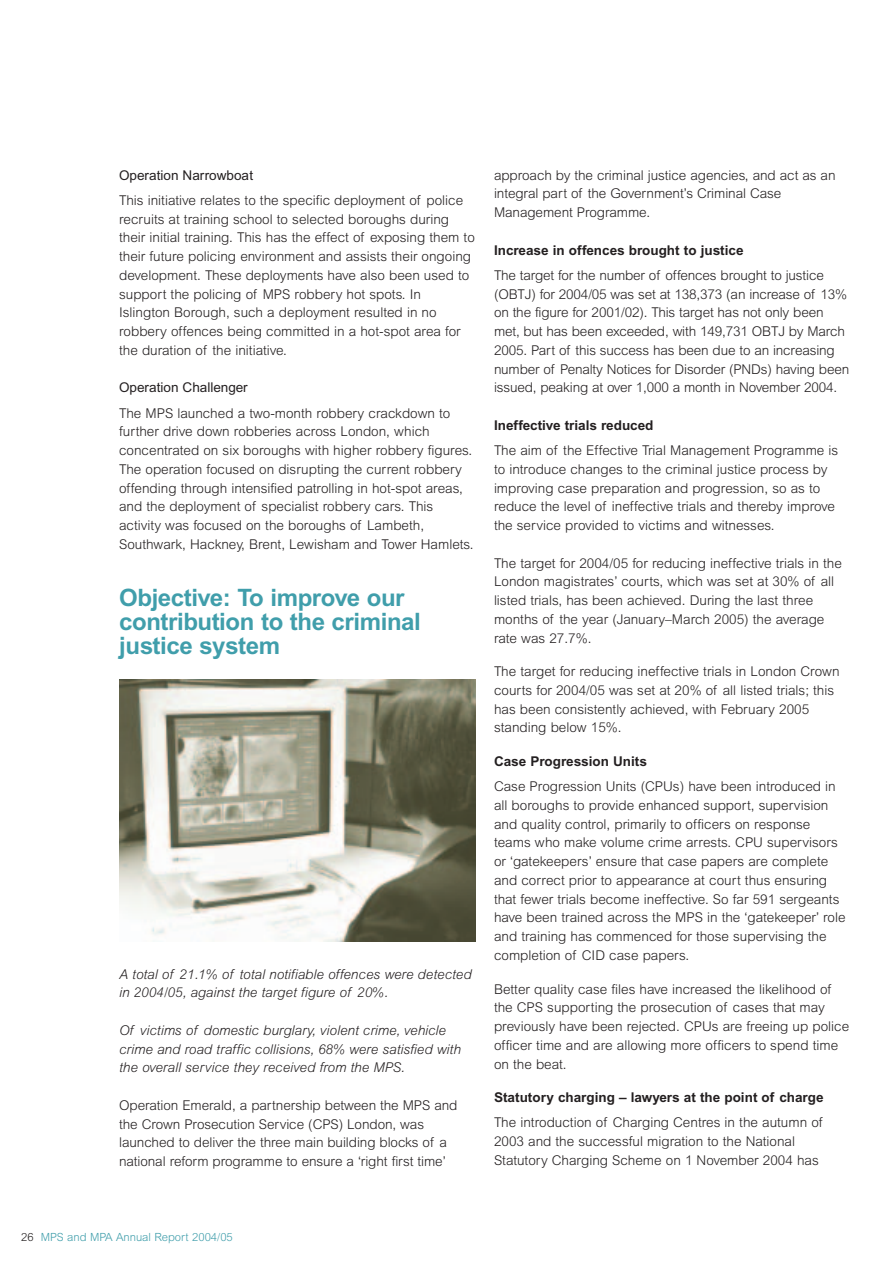
<style>
.page{position:relative;width:893px;height:1263px;background:#fff}
.page>*{position:absolute;margin:0;border:0;box-sizing:border-box;transform-origin:0 0}
.t1{font:700 24px/24px "Arial";letter-spacing:-.015em;color:#409eab}
.t2{font:300 13.5px/18.8px "Arial";color:#231f20}
.t3{font:italic 300 13.5px/18.8px "Arial";color:#231f20}
.t4{font:700 13.5px "Arial";color:#231f20}
.t5{font:13.5px "Arial";color:#231f20}
.t6{font:300 11.25px "Arial";color:#409eab}
.s1{color:#231f20}
</style>
<div class="page">
<img style="left:119px;top:680px;width:356px;height:261px">
<p class="t5" style="left:119px;top:170px;width:135px">Operation Narrowboat</p>
<p class="t2" style="left:119px;top:192px;width:357px">This initiative relates to the specific deployment of police recruits at training school to selected boroughs during their initial training. This has the effect of exposing them to their future policing environment and assists their ongoing development. These deployments have also been used to support the policing of MPS robbery hot spots. In Islington Borough, such a deployment resulted in no robbery offences being committed in a hot-spot area for the duration of the initiative.</p>
<p class="t5" style="left:119px;top:383px;width:130px">Operation Challenger</p>
<p class="t2" style="left:119px;top:405px;width:356px">The MPS launched a two-month robbery crackdown to further drive down robberies across London, which concentrated on six boroughs with higher robbery figures.<br>The operation focused on disrupting the current robbery offending through intensified patrolling in hot-spot areas, and the deployment of specialist robbery cars. This activity was focused on the boroughs of Lambeth, Southwark, Hackney, Brent, Lewisham and Tower Hamlets.</p>
<h1 class="t1" style="left:119px;top:589px;width:303px">Objective: To improve our contribution to the criminal justice system</h1>
<p class="t3" style="left:119px;top:966px;width:354px">A total of 21.1% of total notifiable offences were detected in 2004/05, against the target figure of 20%.</p>
<p class="t3" style="left:119px;top:1022px;width:343px">Of victims of domestic burglary, violent crime, vehicle crime and road traffic collisions, 68% were satisfied with the overall service they received from the MPS.</p>
<p class="t2" style="left:119px;top:1097px;width:340px">Operation Emerald, a partnership between the MPS and the Crown Prosecution Service (CPS) London, was launched to deliver the three main building blocks of a national reform programme to ensure a ‘right first time’</p>
<p class="t2" style="left:494px;top:167px;width:343px">approach by the criminal justice agencies, and act as an integral part of the Government’s Criminal Case<br>Management Programme.</p>
<p class="t4" style="left:494px;top:245px;width:251px">Increase in offences brought to justice</p>
<p class="t2" style="left:494px;top:267px;width:357px">The target for the number of offences brought to justice (OBTJ) for 2004/05 was set at 138,373 (an increase of 13% on the figure for 2001/02). This target has not only been met, but has been exceeded, with 149,731 OBTJ by March 2005. Part of this success has been due to an increasing number of Penalty Notices for Disorder (PNDs) having been issued, peaking at over 1,000 a month in November 2004.</p>
<p class="t4" style="left:494px;top:420px;width:161px">Ineffective trials reduced</p>
<p class="t2" style="left:494px;top:442px;width:346px">The aim of the Effective Trial Management Programme is to introduce changes to the criminal justice process by improving case preparation and progression, so as to reduce the level of ineffective trials and thereby improve the service provided to victims and witnesses.</p>
<p class="t2" style="left:494px;top:555px;width:349px">The target for 2004/05 for reducing ineffective trials in the London magistrates’ courts, which was set at 30% of all listed trials, has been achieved. During the last three months of the year (January–March 2005) the average rate was 27.7%.</p>
<p class="t2" style="left:494px;top:664px;width:347px">The target for reducing ineffective trials in London Crown courts for 2004/05 was set at 20% of all listed trials; this has been consistently achieved, with February 2005 standing below 15%.</p>
<p class="t4" style="left:494px;top:757px;width:154px">Case Progression Units</p>
<p class="t2" style="left:494px;top:779px;width:353px">Case Progression Units (CPUs) have been introduced in all boroughs to provide enhanced support, supervision and quality control, primarily to officers on response teams who make volume crime arrests. CPU supervisors or ‘gatekeepers’ ensure that case papers are complete and correct prior to appearance at court thus ensuring that fewer trials become ineffective. So far 591 sergeants have been trained across the MPS in the ‘gatekeeper’ role and training has commenced for those supervising the completion of CID case papers.</p>
<p class="t2" style="left:494px;top:981px;width:357px">Better quality case files have increased the likelihood of the CPS supporting the prosecution of cases that may previously have been rejected. CPUs are freeing up police officer time and are allowing more officers to spend time on the beat.</p>
<p class="t4" style="left:494px;top:1093px;width:331px">Statutory charging – lawyers at the point of charge</p>
<p class="t2" style="left:494px;top:1115px;width:330px">The introduction of Charging Centres in the autumn of<br>2003 and the successful migration to the National<br>Statutory Charging Scheme on 1 November 2004 has</p>
<p class="t6" style="left:21px;top:1233px;width:213px"><span class="s1">26</span> MPS and MPA Annual Report 2004/05</p>
</div>
